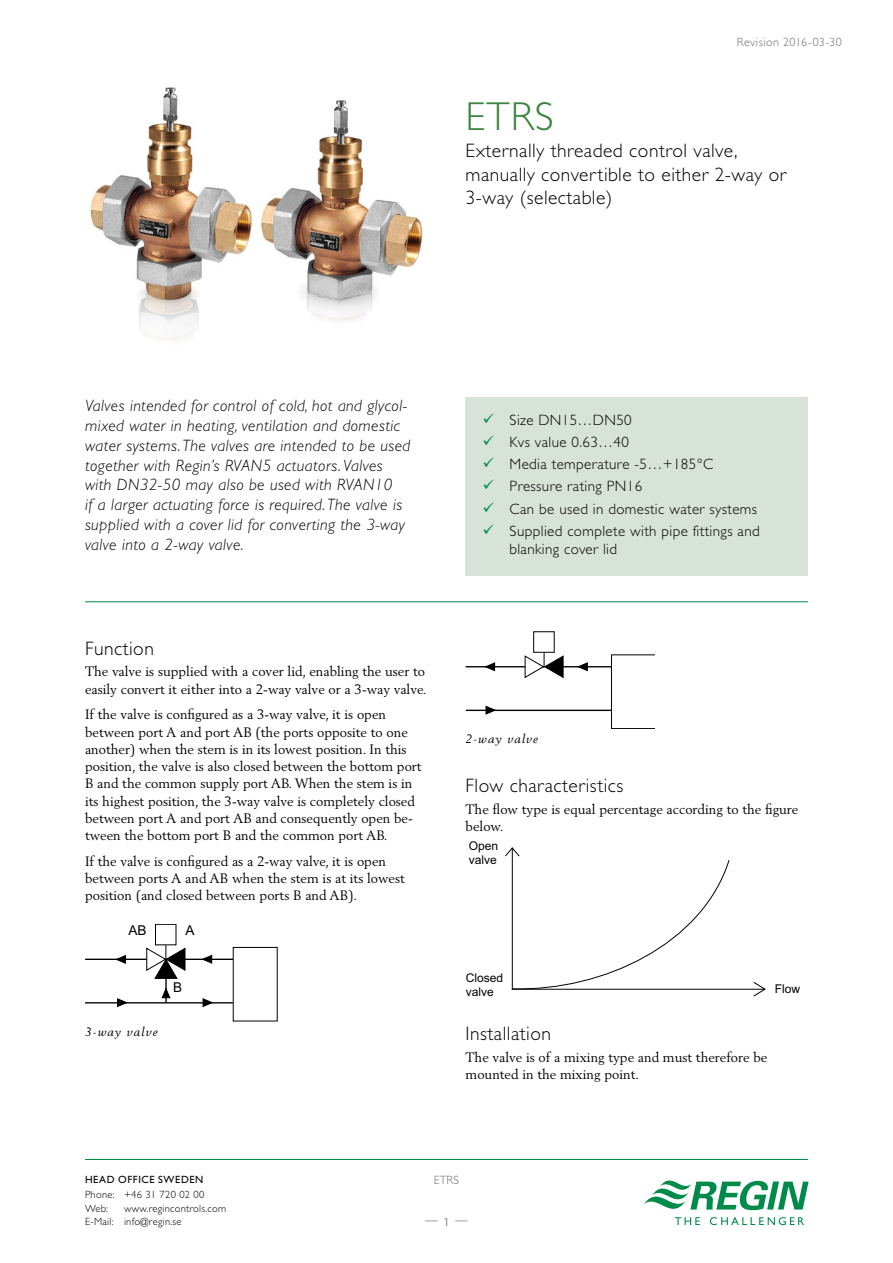
<style>
.page{position:relative;width:893px;height:1263px;background:#fff}
.page>*{position:absolute;margin:0;border:0;box-sizing:border-box;transform-origin:0 0}
.Header1{font:300 40.5px "Gill Sans Std";color:#3c843f}
.ProductName{font:300 19.5px/23.4px "Gill Sans Std";letter-spacing:.025em;color:#000}
.Header2{font:300 19.5px "Gill Sans Std";letter-spacing:.025em;color:#000}
.Ingress{font:italic 300 16.5px/19.8px "Gill Sans Std";letter-spacing:.025em;color:#000}
.t1{font:300 15px/18px "Gill Sans Std";letter-spacing:.025em;color:#000}
.t2{font:13.65px "Arial";color:#000}
.Body{font:13.5px/17.2px "Berling LT Std";color:#000}
.Body1{font:13.5px/17.2px "Berling LT Std";color:#000}
.Pagination{font:13.5px "Merriweather Sans";color:#939598}
.t3{font:12px/14.4px "Arial";color:#000}
.Revision{font:300 12px "Gill Sans Std";letter-spacing:.035em;color:#6d6e71}
.t4{font:italic 12px "Berling LT Std";letter-spacing:.1em;color:#000}
.t5{font:300 10.5px/13.5px "Gill Sans Std";letter-spacing:.025em;color:#000}
.t6{font:10.5px "Gill Sans Std";letter-spacing:.055em;color:#000}
</style>
<div class="page">
<svg style="left:643px;top:1180px;width:166px;height:30px"></svg>
<svg style="left:675px;top:1217px;width:25px;height:8px"></svg>
<svg style="left:710px;top:1217px;width:94px;height:8px"></svg>
<hr style="left:85px;top:1159px;width:723px;height:1px;background:#008b4a">
<img style="left:90px;top:87px;width:333px;height:253px">
<div style="left:466px;top:397px;width:342px;height:179px;background:#d7e3d7"></div>
<hr style="left:85px;top:601px;width:723px;height:1px;background:#008b4a">
<hr style="left:85px;top:959px;width:148px;height:1px;background:#000">
<hr style="left:85px;top:1002px;width:148px;height:1px;background:#000">
<svg style="left:116px;top:955px;width:10px;height:9px"></svg>
<svg style="left:117px;top:998px;width:10px;height:9px"></svg>
<svg style="left:146px;top:924px;width:131px;height:97px"></svg>
<hr style="left:466px;top:666px;width:146px;height:1px;background:#000">
<hr style="left:466px;top:710px;width:145px;height:1px;background:#000">
<svg style="left:485px;top:662px;width:10px;height:9px"></svg>
<svg style="left:486px;top:706px;width:9px;height:8px"></svg>
<svg style="left:524px;top:631px;width:131px;height:98px"></svg>
<hr style="left:512px;top:989px;width:253px;height:1px;background:#000">
<svg style="left:753px;top:982px;width:13px;height:15px"></svg>
<svg style="left:505px;top:847px;width:225px;height:143px"></svg>
<p class="Revision" style="left:737px;top:36px;width:107px">Revision 2016-03-30</p>
<p class="Header1" style="left:466px;top:93px;width:90px">ETRS</p>
<p class="ProductName" style="left:466px;top:139px;width:322px">Externally threaded control valve, manually convertible to either 2-way or<br>3-way (selectable)</p>
<p class="Ingress" style="left:85px;top:396px;width:327px">Valves intended for control of cold, hot and glycol&shy;mixed water in heating, ventilation and domestic water systems. The valves are intended to be used together with Regin’s RVAN5 actuators. Valves with DN32-50 may also be used with RVAN10<br>if a larger actuating force is required. The valve is supplied with a cover lid for converting the 3-way valve into a 2-way valve.</p>
<p class="Header2" style="left:85px;top:637px;width:70px">Function</p>
<p class="Body1" style="left:85px;top:663px;width:343px">The valve is supplied with a cover lid, enabling the user to easily convert it either into a 2-way valve or a 3-way valve.</p>
<p class="Body" style="left:85px;top:706px;width:338px">If the valve is configured as a 3-way valve, it is open between port A and port AB (the ports opposite to one another) when the stem is in its lowest position. In this position, the valve is also closed between the bottom port B and the common supply port AB. When the stem is in its highest position, the 3-way valve is completely closed between port A and port AB and consequently open be&shy;tween the bottom port B and the common port AB.</p>
<p class="Body" style="left:85px;top:852px;width:321px">If the valve is configured as a 2-way valve, it is open between ports A and AB when the stem is at its lowest position (and closed between ports B and AB).</p>
<p class="t2" style="left:129px;top:921px;width:20px">AB</p>
<p class="t2" style="left:185px;top:921px;width:11px">A</p>
<p class="t4" style="left:85px;top:1024px;width:74px">3-way valve</p>
<p class="t2" style="left:173px;top:978px;width:11px">B</p>
<p class="t1" style="left:510px;top:411px;width:124px">Size DN15…DN50</p>
<p class="t1" style="left:510px;top:433px;width:121px">Kvs value 0.63…40</p>
<p class="t1" style="left:510px;top:455px;width:205px">Media temperature -5…+185°C</p>
<p class="t1" style="left:510px;top:477px;width:134px">Pressure rating PN16</p>
<p class="t1" style="left:510px;top:500px;width:249px">Can be used in domestic water systems</p>
<p class="t1" style="left:510px;top:522px;width:252px">Supplied complete with pipe fittings and blanking cover lid</p>
<p class="t4" style="left:466px;top:732px;width:74px">2-way valve</p>
<p class="Header2" style="left:466px;top:775px;width:159px">Flow characteristics</p>
<p class="Body1" style="left:466px;top:800px;width:334px">The flow type is equal percentage according to the figure below.</p>
<p class="t3" style="left:469px;top:838px;width:31px">Open valve</p>
<p class="t3" style="left:466px;top:970px;width:39px">Closed valve</p>
<p class="Header2" style="left:466px;top:1023px;width:87px">Installation</p>
<p class="Body1" style="left:466px;top:1048px;width:303px">The valve is of a mixing type and must therefore be mounted in the mixing point.</p>
<p class="t3" style="left:775px;top:981px;width:27px">Flow</p>
<p class="t6" style="left:85px;top:1173px;width:120px">HEAD OFFICE SWEDEN</p>
<p class="t5" style="left:85px;top:1188px;width:121px">Phone: +46 31 720 02 00<br>Web:</p>
<p class="t5" style="left:85px;top:1201px;width:143px;text-indent:39px">www.regincontrols.com<br>E-Mail: info@regin.se</p>
<p class="Revision" style="left:434px;top:1173px;width:27px">ETRS</p>
<p class="Pagination" style="left:424px;top:1213px;width:47px">— 1 —</p>
</div>
